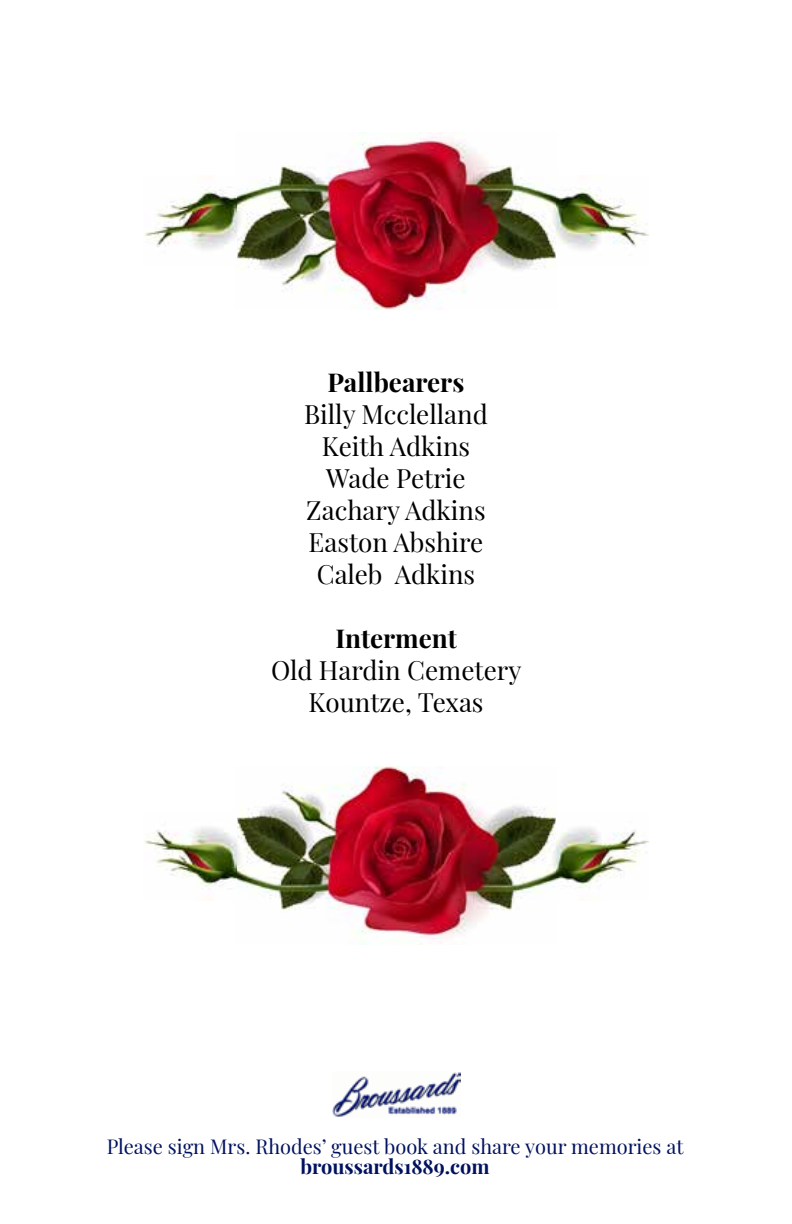
<style>
.page{position:relative;width:792px;height:1224px;background:#fff}
.page>*{position:absolute;margin:0;border:0;box-sizing:border-box;transform-origin:0 0}
.t1{font:26px/32px "Playfair Display";color:#000;text-align:center}
.t2{font:700 26px "Playfair Display";color:#000}
.t3{font:20px "Playfair Display";color:#00115e}
.t4{font:700 20px "Playfair Display";color:#00115e}
</style>
<div class="page">
<img style="left:333px;top:1072px;width:127px;height:46px">
<img style="left:236px;top:767px;width:320px;height:176px">
<img style="left:144px;top:827px;width:92px;height:74px">
<img style="left:556px;top:827px;width:92px;height:61px">
<img style="left:236px;top:133px;width:320px;height:176px">
<img style="left:144px;top:176px;width:92px;height:73px">
<img style="left:556px;top:188px;width:92px;height:61px">
<p class="t2" style="left:328px;top:362px;width:138px">Pallbearers</p>
<p class="t1" style="left:304px;top:396px;width:185px">Billy Mcclelland<br>Keith Adkins<br>Wade Petrie<br>Zachary Adkins<br>Easton Abshire<br>Caleb Adkins</p>
<p class="t2" style="left:335px;top:618px;width:123px">Interment</p>
<p class="t1" style="left:271px;top:652px;width:252px">Old Hardin Cemetery<br>Kountze, Texas</p>
<p class="t3" style="left:107px;top:1131px;width:578px">Please sign Mrs. Rhodes’ guest book and share your memories at</p>
<p class="t4" style="left:300px;top:1150px;width:191px">broussards1889.com</p>
</div>
